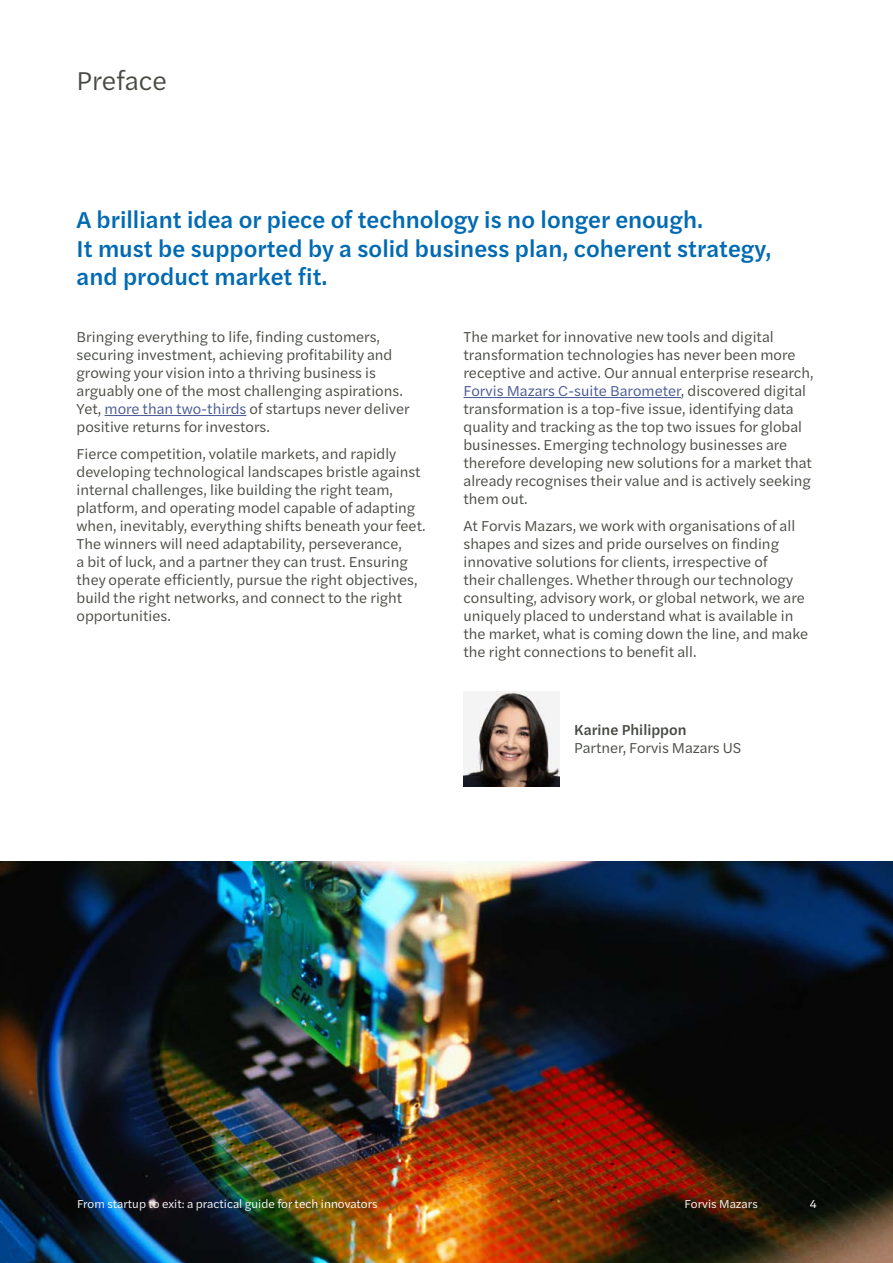
<style>
.page{position:relative;width:893px;height:1263px;background:#fff}
.page>*{position:absolute;margin:0;border:0;box-sizing:border-box;transform-origin:0 0}
.t1{font:27px "Halyard Text";letter-spacing:-.005em;color:#474a43}
.t2{font:500 24px/28.5px "Halyard Text";color:#006ab3}
.t3{font:15px/18px "Halyard Text";color:#474a43}
.t4{font:500 15px "Halyard Text";color:#474a43}
.t5{font:12px "Halyard Text";color:#fff}
.s1{color:#465792}
</style>
<div class="page">
<img style="left:0;top:861px;width:893px;height:402px">
<hr style="left:105px;top:415px;width:141px;height:1px;background:#465792">
<hr style="left:463px;top:397px;width:218px;height:1px;background:#465792">
<img style="left:463px;top:691px;width:96px;height:96px">
<h1 class="t1" style="left:77px;top:61px;width:92px">Preface</h1>
<h2 class="t2" style="left:77px;top:205px;width:696px">A brilliant idea or piece of technology is no longer enough.<br>It must be supported by a solid business plan, coherent strategy, and product market fit.</h2>
<p class="t3" style="left:77px;top:327px;width:335px">Bringing everything to life, finding customers, securing investment, achieving profitability and growing your vision into a thriving business is arguably one of the most challenging aspirations.<br>Yet, <span class="s1">more than two-thirds</span> of startups never deliver positive returns for investors.</p>
<p class="t3" style="left:77px;top:444px;width:351px">Fierce competition, volatile markets, and rapidly developing technological landscapes bristle against internal challenges, like building the right team, platform, and operating model capable of adapting when, inevitably, everything shifts beneath your feet.<br>The winners will need adaptability, perseverance,<br>a bit of luck, and a partner they can trust. Ensuring they operate efficiently, pursue the right objectives, build the right networks, and connect to the right opportunities.</p>
<p class="t3" style="left:463px;top:327px;width:352px">The market for innovative new tools and digital transformation technologies has never been more receptive and active. Our annual enterprise research, <span class="s1">Forvis Mazars C-suite Barometer</span>, discovered digital transformation is a top-five issue, identifying data quality and tracking as the top two issues for global businesses. Emerging technology businesses are therefore developing new solutions for a market that already recognises their value and is actively seeking them out.</p>
<p class="t3" style="left:463px;top:516px;width:346px">At Forvis Mazars, we work with organisations of all shapes and sizes and pride ourselves on finding innovative solutions for clients, irrespective of<br>their challenges. Whether through our technology consulting, advisory work, or global network, we are uniquely placed to understand what is available in the market, what is coming down the line, and make the right connections to benefit all.</p>
<p class="t4" style="left:574px;top:719px;width:114px">Karine Philippon</p>
<p class="t3" style="left:574px;top:738px;width:169px">Partner, Forvis Mazars US</p>
<p class="t5" style="left:77px;top:1195px;width:302px">From startup to exit: a practical guide for tech innovators</p>
<p class="t5" style="left:685px;top:1195px;width:75px">Forvis Mazars</p>
<p class="t5" style="left:810px;top:1195px;width:9px">4</p>
</div>
